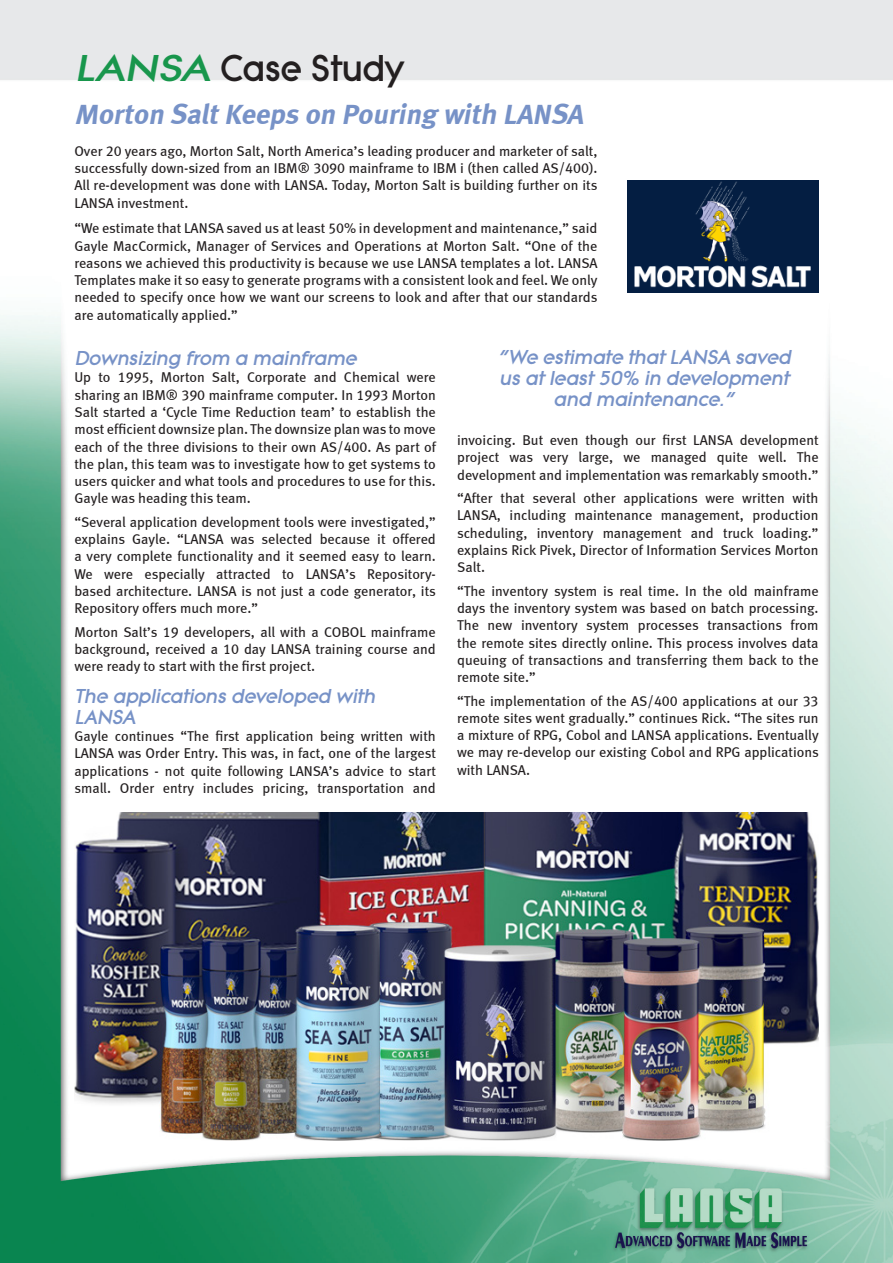
<style>
.page{position:relative;width:893px;height:1263px;background:#fff}
.page>*{position:absolute;margin:0;border:0;box-sizing:border-box;transform-origin:0 0}
.t1{font:800 39px "Litera EF";color:#231f20;scale:.96 1}
.t2{font:italic 28.5px "Meta Bold LF";color:#7792c7}
.t3{font:italic 800 21px/21px "Litera EF";color:#7792c7}
.t4{font:14.25px/17.2px "Meta Book LF";color:#231f20;text-align:justify}
.s1{font-style:italic;color:#18964c}
</style>
<div class="page">
<img style="left:0;top:0;width:893px;height:1263px">
<img style="left:627px;top:180px;width:192px;height:113px">
<img style="left:74px;top:812px;width:745px;height:328px">
<h1 class="t1" style="left:74px;top:46px;width:345px"><span class="s1">LANSA</span> Case Study</h1>
<h2 class="t2" style="left:74px;top:98px;width:516px">Morton SaltKeeps on Pouring with LANSA</h2>
<p class="t4" style="left:74px;top:142px;width:525px">Over 20 years ago, Morton Salt, North America’s leading producer and marketer of salt, successfully down-sized from an IBM® 3090 mainframe to IBM i (then called AS/400).<br>All re-development was done with LANSA. Today, Morton Salt is building further on its LANSA investment.</p>
<p class="t4" style="left:74px;top:220px;width:525px">“We estimate that LANSA saved us at least 50% in development and maintenance,” said Gayle MacCormick, Manager of Services and Operations at Morton Salt. “One of the reasons we achieved this productivity is because we use LANSA templates a lot. LANSA Templates make it so easy to generate programs with a consistent look and feel. We only needed to specify once how we want our screens to look and after that our standards are automatically applied.”</p>
<h3 class="t3" style="left:74px;top:348px;width:288px">Downsizing from a mainframe</h3>
<p class="t4" style="left:74px;top:369px;width:363px">Up to 1995, Morton Salt, Corporate and Chemical were sharing an IBM® 390 mainframe computer. In 1993 Morton Salt started a ‘Cycle Time Reduction team’ to establish the most efficient downsize plan. The downsize plan was to move each of the three divisions to their own AS/400. As part of the plan, this team was to investigate how to get systems to users quicker and what tools and procedures to use for this.<br>Gayle was heading this team.</p>
<p class="t4" style="left:74px;top:513px;width:363px">“Several application development tools were investigated,” explains Gayle. “LANSA was selected because it offered a very complete functionality and it seemed easy to learn.<br>We were especially attracted to LANSA’s Repository&shy;based architecture. LANSA is not just a code generator, its Repository offers much more.”</p>
<p class="t4" style="left:74px;top:623px;width:363px">Morton Salt’s 19 developers, all with a COBOL mainframe background, received a 10 day LANSA training course and were ready to start with the first project.</p>
<h3 class="t3" style="left:74px;top:686px;width:306px">The applications developed with<br>LANSA</h3>
<p class="t4" style="left:74px;top:727px;width:363px">Gayle continues “The first application being written with LANSA was Order Entry. This was, in fact, one of the largest applications - not quite following LANSA’s advice to start small. Order entry includes pricing, transportation and</p>
<h3 class="t3" style="left:497px;top:347px;width:299px;text-align:center">“We estimate thatLANSA saved us atleast50% in development and maintenance.”</h3>
<p class="t4" style="left:457px;top:431px;width:363px">invoicing. But even though our first LANSA development project was very large, we managed quite well. The development and implementation was remarkably smooth.”</p>
<p class="t4" style="left:457px;top:489px;width:363px">“After that several other applications were written with LANSA, including maintenance management, production scheduling, inventory management and truck loading.” explains Rick Pivek, Director of Information Services Morton Salt.</p>
<p class="t4" style="left:457px;top:582px;width:363px">“The inventory system is real time. In the old mainframe days the inventory system was based on batch processing.<br>The new inventory system processes transactions from the remote sites directly online. This process involves data queuing of transactions and transferring them back to the remote site.”</p>
<p class="t4" style="left:457px;top:692px;width:363px">“The implementation of the AS/400 applications at our 33 remote sites went gradually.” continues Rick. “The sites run a mixture of RPG, Cobol and LANSA applications. Eventually we may re-develop our existing Cobol and RPG applications with LANSA.</p>
</div>
